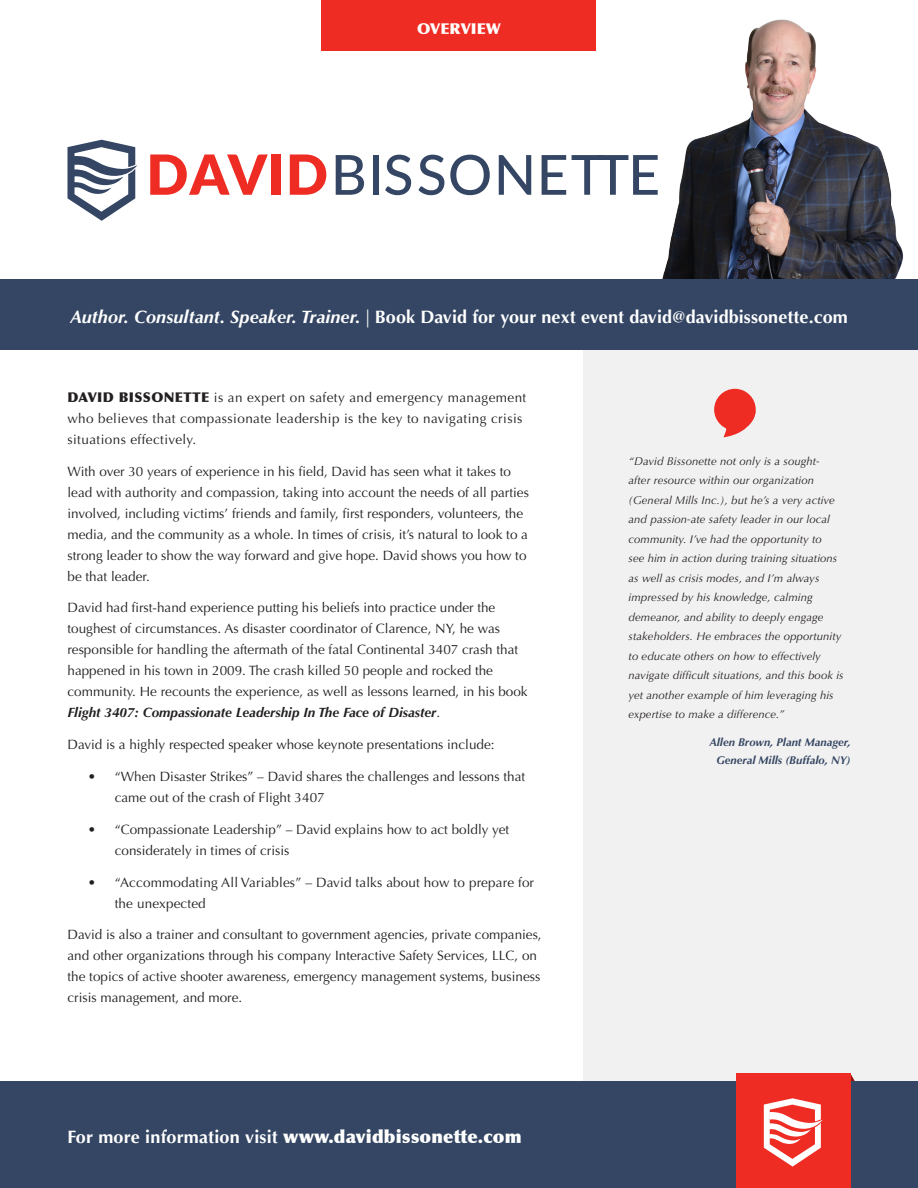
<style>
.page{position:relative;width:918px;height:1188px;background:#fff}
.page>*{position:absolute;margin:0;border:0;box-sizing:border-box;transform-origin:0 0}
.t1{font:700 18px "Optima";letter-spacing:.005em;color:#fff}
.t2{font:900 15px "Optima";color:#fff}
.t3{font:13.5px/21px "Optima";color:#231f20}
.t4{font:13.5px/21px "Optima";letter-spacing:.03em;color:#231f20}
.t5{font:italic 11.25px/19.5px "Optima";letter-spacing:.01em;color:#231f20}
.t6{font:italic 700 11.25px/18px "Optima";color:#344663;text-align:right}
.s1{font-style:italic}
.s2{font-weight:400;font-style:italic}
.s3{font-weight:900}
.s4{font-weight:700;font-style:italic}
</style>
<div class="page">
<div style="left:322px;top:0;width:274px;height:51px;background:#ee2c23"></div>
<div style="left:583px;top:334px;width:335px;height:763px;background:#f2f1f1"></div>
<svg style="left:850px;top:1074px;width:5px;height:7px"></svg>
<div style="left:0;top:1081px;width:918px;height:107px;background:#344663"></div>
<svg style="left:68px;top:140px;width:69px;height:81px"></svg>
<svg style="left:150px;top:154px;width:118px;height:41px"></svg>
<div style="left:271px;top:154px;width:9px;height:41px;background:#ee2c23"></div>
<svg style="left:290px;top:154px;width:36px;height:41px"></svg>
<svg style="left:336px;top:155px;width:28px;height:40px"></svg>
<div style="left:373px;top:155px;width:6px;height:40px;background:#344663"></div>
<svg style="left:385px;top:155px;width:26px;height:40px"></svg>
<svg style="left:418px;top:155px;width:26px;height:40px"></svg>
<svg style="left:450px;top:155px;width:40px;height:40px"></svg>
<svg style="left:499px;top:155px;width:32px;height:40px"></svg>
<svg style="left:542px;top:155px;width:24px;height:40px"></svg>
<svg style="left:572px;top:155px;width:74px;height:40px"></svg>
<div style="left:736px;top:1074px;width:114px;height:114px;background:#ee2c23"></div>
<img style="left:646px;top:19px;width:269px;height:261px">
<svg style="left:764px;top:1098px;width:59px;height:69px"></svg>
<div style="left:0;top:280px;width:918px;height:70px;background:#344663"></div>
<div style="left:714px;top:389px;width:42px;height:41px;background:#ee2c23;border-radius:50%"></div>
<svg style="left:723px;top:412px;width:33px;height:25px"></svg>
<p class="t2" style="left:417px;top:20px;width:85px">OVERVIEW</p>
<p class="t1" style="left:70px;top:307px;width:779px"><span class="s1">Author. Consultant. Speaker. Trainer.</span> <span class="s2">|</span> Book David for your next event david@davidbissonette.com</p>
<p class="t4" style="left:68px;top:387px;width:460px"><span class="s3">DAVID BISSONETTE</span> is an expert on safety and emergency management who believes that compassionate leadership is the key to navigating crisis situations effectively.</p>
<p class="t3" style="left:68px;top:461px;width:463px">With over 30 years of experience in his field, David has seen what it takes to lead with authority and compassion, taking into account the needs of all parties involved, including victims’ friends and family, first responders, volunteers, the media, and the community as a whole. In times of crisis, it’s natural to look to a strong leader to show the way forward and give hope. David shows you how to be that leader.</p>
<p class="t3" style="left:68px;top:597px;width:462px">David had first-hand experience putting his beliefs into practice under the toughest of circumstances. As disaster coordinator of Clarence, NY, he was responsible for handling the aftermath of the fatal Continental 3407 crash that happened in his town in 2009. The crash killed 50 people and rocked the community. He recounts the experience, as well as lessons learned, in his book <span class="s4">Flight 3407: Compassionate Leadership In The Face of Disaster</span>.</p>
<p class="t3" style="left:68px;top:734px;width:429px">David is a highly respected speaker whose keynote presentations include:</p>
<p class="t3" style="left:115px;top:766px;width:412px;text-indent:-27px">• “When Disaster Strikes” – David shares the challenges and lessons that came out of the crash of Flight 3407</p>
<p class="t3" style="left:115px;top:819px;width:396px;text-indent:-27px">• “Compassionate Leadership” – David explains how to act boldly yet considerately in times of crisis</p>
<p class="t3" style="left:115px;top:872px;width:421px;text-indent:-27px">• “Accommodating All Variables” – David talks about how to prepare for the unexpected</p>
<p class="t3" style="left:68px;top:924px;width:476px">David is also a trainer and consultant to government agencies, private companies, and other organizations through his company Interactive Safety Services, LLC, on the topics of active shooter awareness, emergency management systems, business crisis management, and more.</p>
<p class="t1" style="left:68px;top:1127px;width:456px">For more information visit <span class="s3">www.davidbissonette.com</span></p>
<p class="t5" style="left:629px;top:451px;width:216px">“David Bissonette not only is a sought&shy;after resource within our organization (General Mills Inc.), but he’s a very active and passion-ate safety leader in our local community. I’ve had the opportunity to<br>see him in action during training situations as well as crisis modes, and I’m always impressed by his knowledge, calming demeanor, and ability to deeply engage stakeholders. He embraces the opportunity to educate others on how to effectively navigate difficult situations, and this book is yet another example of him leveraging his expertise to make a difference.”</p>
<p class="t6" style="left:709px;top:734px;width:143px">Allen Brown, Plant Manager,<br>General Mills (Buffalo, NY)</p>
</div>
